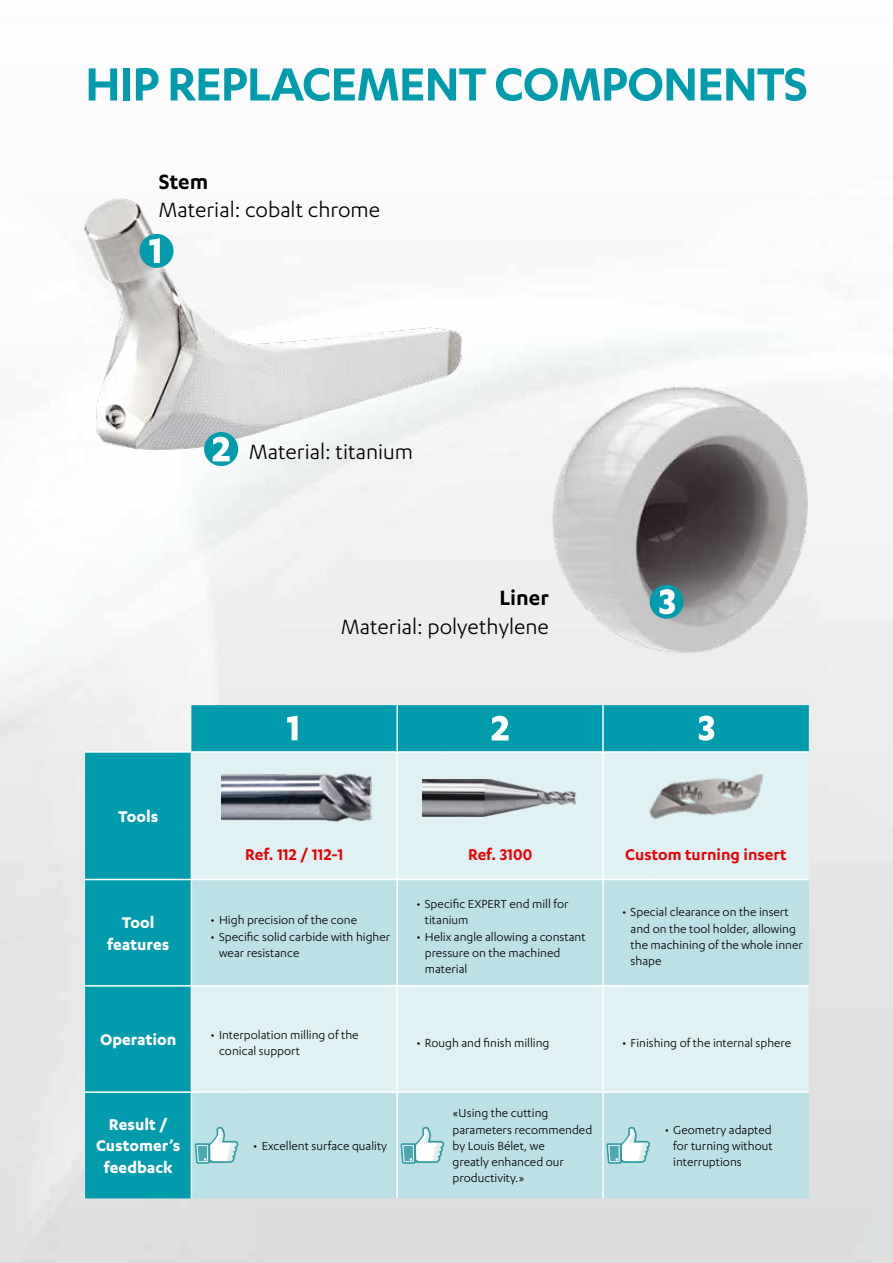
<style>
.page{position:relative;width:893px;height:1263px;background:#fff}
.page>*{position:absolute;margin:0;border:0;box-sizing:border-box;transform-origin:0 0}
.t1{font:600 54px "Karbon";letter-spacing:-.025em;color:#009bac}
.t2{font:24px "Karbon";color:#000}
.t3{font:600 24px "Karbon";color:#000}
.t4{font:700 18px/21.6px "Karbon";color:#fff;text-align:center}
.t5{font:600 18px "Karbon";color:#e60005}
.t6{font:13.5px/16.2px "Karbon";color:#000}
</style>
<div class="page">
<svg style="left:85px;top:705px;width:724px;height:493px;background:#10a0b0"></svg>
<div style="left:192px;top:753px;width:617px;height:126px;background:#e0f1f3"></div>
<svg style="left:192px;top:880px;width:617px;height:318px;background:#c7e5ea"></svg>
<hr style="left:396px;top:705px;width:2px;height:46px;background:#fff">
<hr style="left:85px;top:751px;width:106px;height:2px;background:#fff">
<hr style="left:191px;top:751px;width:50px;height:2px;background:#fff">
<hr style="left:191px;top:753px;width:1px;height:75px;background:#fff">
<hr style="left:241px;top:751px;width:156px;height:2px;background:#fff">
<hr style="left:397px;top:751px;width:50px;height:2px;background:#fff">
<hr style="left:396px;top:753px;width:2px;height:75px;background:#fff">
<hr style="left:447px;top:751px;width:156px;height:2px;background:#fff">
<hr style="left:603px;top:751px;width:49px;height:2px;background:#fff">
<hr style="left:652px;top:751px;width:157px;height:2px;background:#fff">
<hr style="left:191px;top:828px;width:1px;height:51px;background:#fff">
<hr style="left:396px;top:828px;width:2px;height:51px;background:#fff">
<hr style="left:85px;top:879px;width:106px;height:1px;background:#fff">
<hr style="left:191px;top:879px;width:50px;height:1px;background:#fff">
<hr style="left:191px;top:880px;width:1px;height:105px;background:#fff">
<hr style="left:241px;top:879px;width:156px;height:1px;background:#fff">
<hr style="left:397px;top:879px;width:50px;height:1px;background:#fff">
<hr style="left:396px;top:880px;width:2px;height:105px;background:#fff">
<hr style="left:447px;top:879px;width:156px;height:1px;background:#fff">
<hr style="left:603px;top:879px;width:49px;height:1px;background:#fff">
<hr style="left:602px;top:880px;width:2px;height:105px;background:#fff">
<hr style="left:652px;top:879px;width:157px;height:1px;background:#fff">
<hr style="left:85px;top:985px;width:106px;height:1px;background:#fff">
<hr style="left:191px;top:985px;width:50px;height:1px;background:#fff">
<hr style="left:191px;top:986px;width:1px;height:105px;background:#fff">
<hr style="left:241px;top:985px;width:156px;height:1px;background:#fff">
<hr style="left:397px;top:985px;width:50px;height:1px;background:#fff">
<hr style="left:396px;top:986px;width:2px;height:105px;background:#fff">
<hr style="left:447px;top:985px;width:156px;height:1px;background:#fff">
<hr style="left:603px;top:985px;width:49px;height:1px;background:#fff">
<hr style="left:602px;top:986px;width:2px;height:105px;background:#fff">
<hr style="left:652px;top:985px;width:157px;height:1px;background:#fff">
<hr style="left:85px;top:1091px;width:106px;height:2px;background:#fff">
<hr style="left:191px;top:1091px;width:50px;height:2px;background:#fff">
<hr style="left:191px;top:1093px;width:1px;height:105px;background:#fff">
<hr style="left:241px;top:1091px;width:156px;height:2px;background:#fff">
<hr style="left:397px;top:1091px;width:50px;height:2px;background:#fff">
<hr style="left:396px;top:1093px;width:2px;height:105px;background:#fff">
<hr style="left:447px;top:1091px;width:156px;height:2px;background:#fff">
<hr style="left:603px;top:1091px;width:49px;height:2px;background:#fff">
<hr style="left:652px;top:1091px;width:157px;height:2px;background:#fff">
<hr style="left:602px;top:705px;width:2px;height:46px;background:#fff">
<hr style="left:602px;top:753px;width:2px;height:75px;background:#fff">
<hr style="left:602px;top:828px;width:2px;height:51px;background:#fff">
<hr style="left:602px;top:1093px;width:2px;height:105px;background:#fff">
<div style="left:277px;top:711px;width:34px;height:34px;background:#009bac;border-radius:50%"></div>
<svg style="left:287px;top:716px;width:11px;height:24px"></svg>
<div style="left:483px;top:711px;width:34px;height:34px;background:#009bac;border-radius:50%"></div>
<svg style="left:492px;top:716px;width:17px;height:24px"></svg>
<div style="left:689px;top:711px;width:34px;height:34px;background:#009bac;border-radius:50%"></div>
<svg style="left:699px;top:715px;width:15px;height:26px"></svg>
<img style="left:423px;top:779px;width:154px;height:37px">
<img style="left:642px;top:774px;width:128px;height:48px">
<svg style="left:195px;top:1127px;width:43px;height:37px"></svg>
<svg style="left:401px;top:1127px;width:43px;height:37px"></svg>
<svg style="left:606px;top:1127px;width:44px;height:37px"></svg>
<img style="left:23px;top:183px;width:457px;height:292px">
<div style="left:140px;top:234px;width:34px;height:34px;background:#009bac;border-radius:50%"></div>
<svg style="left:149px;top:238px;width:11px;height:25px"></svg>
<div style="left:204px;top:432px;width:34px;height:34px;background:#009bac;border-radius:50%"></div>
<svg style="left:213px;top:437px;width:17px;height:24px"></svg>
<img style="left:525px;top:370px;width:297px;height:295px">
<div style="left:650px;top:585px;width:34px;height:34px;background:#009bac;border-radius:50%"></div>
<svg style="left:659px;top:589px;width:16px;height:25px"></svg>
<img style="left:221px;top:771px;width:155px;height:51px">
<h1 class="t1" style="left:85px;top:54px;width:724px">HIP REPLACEMENT COMPONENTS</h1>
<h2 class="t3" style="left:159px;top:168px;width:51px">Stem</h2>
<h2 class="t2" style="left:159px;top:197px;width:223px">Material: cobalt chrome</h2>
<h2 class="t2" style="left:249px;top:439px;width:165px">Material: titanium</h2>
<h3 class="t4" style="left:118px;top:805px;width:42px">Tools</h3>
<h2 class="t3" style="left:499px;top:584px;width:51px">Liner</h2>
<h2 class="t2" style="left:341px;top:614px;width:209px">Material: polyethylene</h2>
<h3 class="t5" style="left:245px;top:844px;width:99px">Ref. 112 / 112-1</h3>
<h3 class="t5" style="left:468px;top:844px;width:66px">Ref. 3100</h3>
<h3 class="t5" style="left:625px;top:844px;width:163px">Custom turning insert</h3>
<h3 class="t4" style="left:107px;top:911px;width:63px">Tool features</h3>
<p class="t6" style="left:211px;top:912px;width:148px">• High precision of the cone</p>
<p class="t6" style="left:219px;top:928px;width:173px;text-indent:-9px">• Specific solid carbide with higher wear resistance</p>
<p class="t6" style="left:425px;top:896px;width:145px;text-indent:-9px">• Specific EXPERT end mill for titanium</p>
<p class="t6" style="left:425px;top:928px;width:162px;text-indent:-9px">• Helix angle allowing a constant pressure on the machined material</p>
<p class="t6" style="left:631px;top:904px;width:174px;text-indent:-9px">• Special clearance on the insert and on the tool holder, allowing the machining of the whole inner shape</p>
<h3 class="t4" style="left:100px;top:1028px;width:78px">Operation</h3>
<p class="t6" style="left:219px;top:1026px;width:141px;text-indent:-9px">• Interpolation milling of the conical support</p>
<p class="t6" style="left:416px;top:1034px;width:135px">• Rough and finish milling</p>
<p class="t6" style="left:622px;top:1034px;width:171px">• Finishing of the internal sphere</p>
<h3 class="t4" style="left:96px;top:1113px;width:86px">Result /<br>Customer’s feedback</h3>
<p class="t6" style="left:253px;top:1137px;width:135px">• Excellent surface quality</p>
<p class="t6" style="left:453px;top:1105px;width:141px">«Using the cutting parameters recommended by Louis Bélet, we<br>greatly enhanced our productivity.»</p>
<p class="t6" style="left:673px;top:1121px;width:101px;text-align:justify;text-indent:-9px">• Geometry adapted for turning without interruptions</p>
</div>
